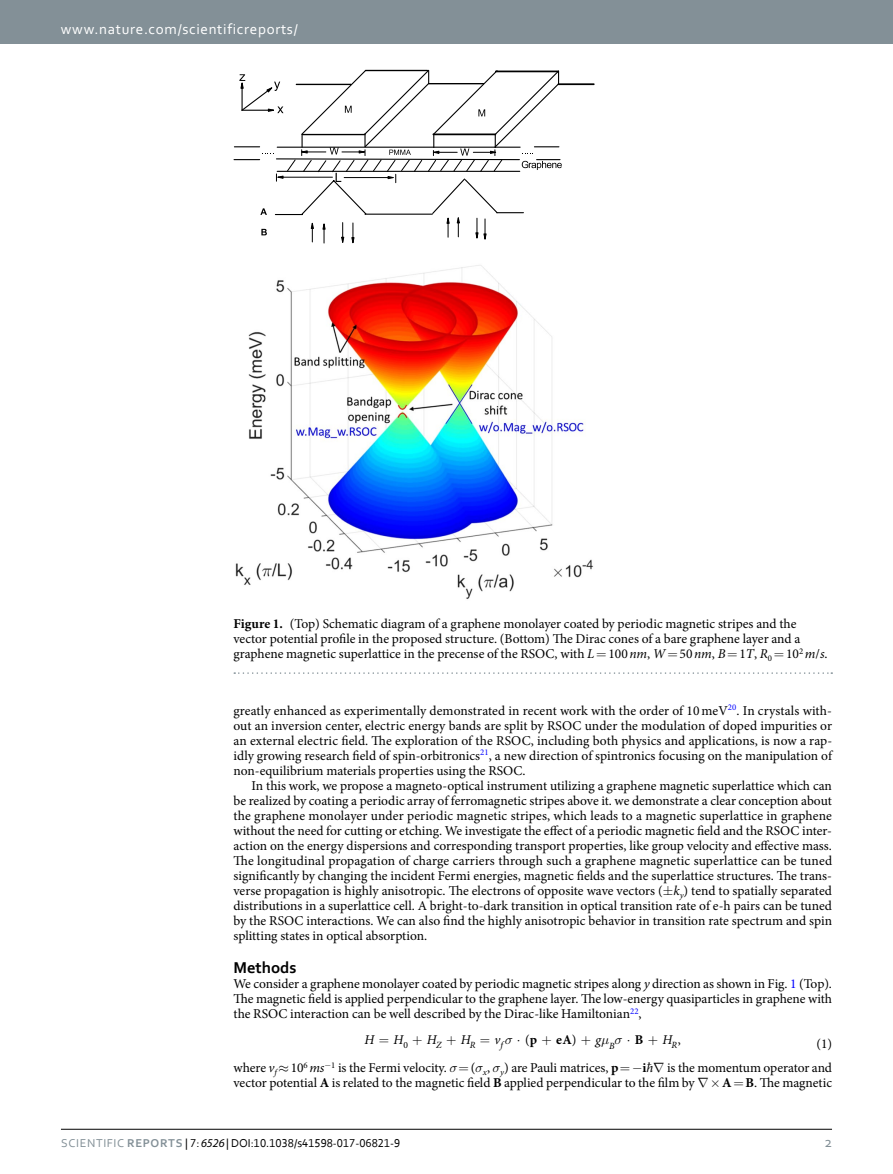
<style>
.page{position:relative;width:893px;height:1174px;background:#fff}
.page>*{position:absolute;margin:0;border:0;box-sizing:border-box;transform-origin:0 0}
.t1{font:16.5px "Corbel Bold 2";color:#000}
.t2{font:15px "Corbel 2";letter-spacing:.045em;color:#fff}
.t3{font:15px "Corbel 2";color:#839097}
.t4{font:13.5px/15px "Minion Pro";color:#000;text-align:justify}
.t5{font:13.35px "Minion Pro It 2";color:#000}
.t6{font:13.35px "Minion Pro Regular 2";color:#000}
.t7{font:700 13.35px "Minion Pro";color:#000}
.t8{font:12px "Corbel";color:#000}
.t9{font:9.45px "Minion Pro It 2";color:#000}
.t10{font:9.45px "Minion Pro Regular 2";color:#000}
.s1{font-weight:700}
.s2{font-style:italic}
.s3{color:#00f}
.s4{font-family:"Minion Pro";font-weight:700}
.s5{font-family:"Minion Pro Regular 2";font-weight:400}
.s6{font-family:"Minion Pro Regular 2"}
.s7{font-family:"Corbel 2";color:#839097}
.s8{font-family:"Corbel Bold 2";color:#839097}
.s9{font-family:"Myriad Pro";font-style:italic}
</style>
<div class="page">
<div style="left:0;top:0;width:893px;height:43px;background:#839097"></div>
<hr style="left:61px;top:1129px;width:771px;height:1px;background:#000">
<img style="left:235px;top:265px;width:359px;height:334px">
<div style="left:558px;top:83px;width:36px;height:2px;background:#bebebe;border:1px solid #000"></div>
<svg style="left:234px;top:70px;width:328px;height:174px"></svg>
<svg style="left:234px;top:672px;width:598px;height:2px"></svg>
<p class="t2" style="left:61px;top:19px;width:238px">www.nature.com/scientificreports/</p>
<p class="t4" style="left:233px;top:616px;width:596px;text-align:left"><span class="s1">Figure 1.</span> (Top) Schematic diagram of a graphene monolayer coated by periodic magnetic stripes and the vector potential profile in the proposed structure. (Bottom) The Dirac cones of a bare graphene layer and a graphene magnetic superlattice in the precense of the RSOC, with <span class="s2">L</span> 100<span class="s2">nm</span>, <span class="s2">W</span> 50<span class="s2">nm</span>, <span class="s2">B</span> 1<span class="s2">T</span>, <span class="s2">R</span><sub>0</sub> 10<sup>2</sup> <span class="s2">m</span>/<span class="s2">s</span>.</p>
<p class="t4" style="left:233px;top:703px;width:600px">greatly enhanced as experimentally demonstrated in recent work with the order of 10meV<sup>20</sup>. In crystals with&shy;out an inversion center, electric energy bands are split by RSOC under the modulation of doped impurities or an external electric field. The exploration of the RSOC, including both physics and applications, is now a rap&shy;idly growing research field of spin-orbitronics<sup>21</sup>, a new direction of spintronics focusing on the manipulation of non-equilibrium materials properties using the RSOC.</p>
<p class="t4" style="left:233px;top:778px;width:600px;text-indent:18px">In this work, we propose a magneto-optical instrument utilizing a graphene magnetic superlattice which can be realized by coating a periodic array of ferromagnetic stripes above it. we demonstrate a clear conception about the graphene monolayer under periodic magnetic stripes, which leads to a magnetic superlattice in graphene without the need for cutting or etching. We investigate the effect of a periodic magnetic field and the RSOC inter&shy;action on the energy dispersions and corresponding transport properties, like group velocity and effective mass.<br>The longitudinal propagation of charge carriers through such a graphene magnetic superlattice can be tuned significantly by changing the incident Fermi energies, magnetic fields and the superlattice structures. The trans&shy;verse propagation is highly anisotropic. The electrons of opposite wave vectors ( <span class="s2">k</span><sub>y</sub>) tend to spatially separated distributions in a superlattice cell. A bright-to-dark transition in optical transition rate of e-h pairs can be tuned by the RSOC interactions. We can also find the highly anisotropic behavior in transition rate spectrum and spin splitting states in optical absorption.</p>
<p class="t1" style="left:233px;top:957px;width:64px">Methods</p>
<p class="t4" style="left:233px;top:976px;width:600px">We consider a graphene monolayer coated by periodic magnetic stripes along <span class="s2">y</span> direction as shown in Fig. <span class="s3">1</span> (Top).<br>The magnetic field is applied perpendicular to the graphene layer. The low-energy quasiparticles in graphene with the RSOC interaction can be well described by the Dirac-like Hamiltonian<sup>22</sup>,</p>
<p class="t5" style="left:364px;top:1030px;width:11px">H</p>
<p class="t5" style="left:393px;top:1030px;width:11px">H</p>
<p class="t5" style="left:427px;top:1030px;width:11px">H</p>
<p class="t5" style="left:461px;top:1030px;width:11px">H</p>
<p class="t5" style="left:494px;top:1030px;width:7px">v</p>
<p class="t5" style="left:596px;top:1030px;width:7px">g</p>
<p class="t6" style="left:517px;top:1031px;width:22px">⋅ (<span class="s4">p</span></p>
<p class="t7" style="left:556px;top:1030px;width:22px">eA<span class="s5">)</span></p>
<p class="t7" style="left:627px;top:1030px;width:18px">⋅ B</p>
<p class="t5" style="left:663px;top:1030px;width:20px">H <span class="s6">,</span></p>
<p class="t10" style="left:403px;top:1038px;width:6px">0</p>
<p class="t9" style="left:436px;top:1038px;width:7px">Z</p>
<p class="t9" style="left:470px;top:1038px;width:7px">R</p>
<p class="t9" style="left:501px;top:1038px;width:4px">f</p>
<p class="t9" style="left:609px;top:1040px;width:7px">B</p>
<p class="t9" style="left:672px;top:1038px;width:7px">R</p>
<p class="t6" style="left:816px;top:1034px;width:17px">(1)</p>
<p class="t4" style="left:233px;top:1060px;width:215px">where <span class="s2">v</span><sub>f</sub> ≈10<sup>6</sup> <span class="s2">ms</span>−<sup>1</sup> is the Fermi velocity.</p>
<p class="t4" style="left:233px;top:1060px;width:600px;text-align:right">( <sub>x</sub>, <sub>y</sub>) are Pauli matrices, <span class="s1">p</span> −<span class="s1">i</span><span class="s2">ħ</span>∇ is the momentum operator and<br>vector potential <span class="s1">A</span> is related to the magnetic field <span class="s1">B</span> applied perpendicular to the film by ∇ <span class="s1">A B</span>. The magnetic</p>
<p class="t8" style="left:61px;top:1135px;width:341px"><span class="s7">Scientific</span> <span class="s8">REPOrtS</span> | 7: <span class="s9">6526</span> | DOI:10.1038/s41598-017-06821-9</p>
<p class="t3" style="left:824px;top:1132px;width:9px">2</p>
</div>
